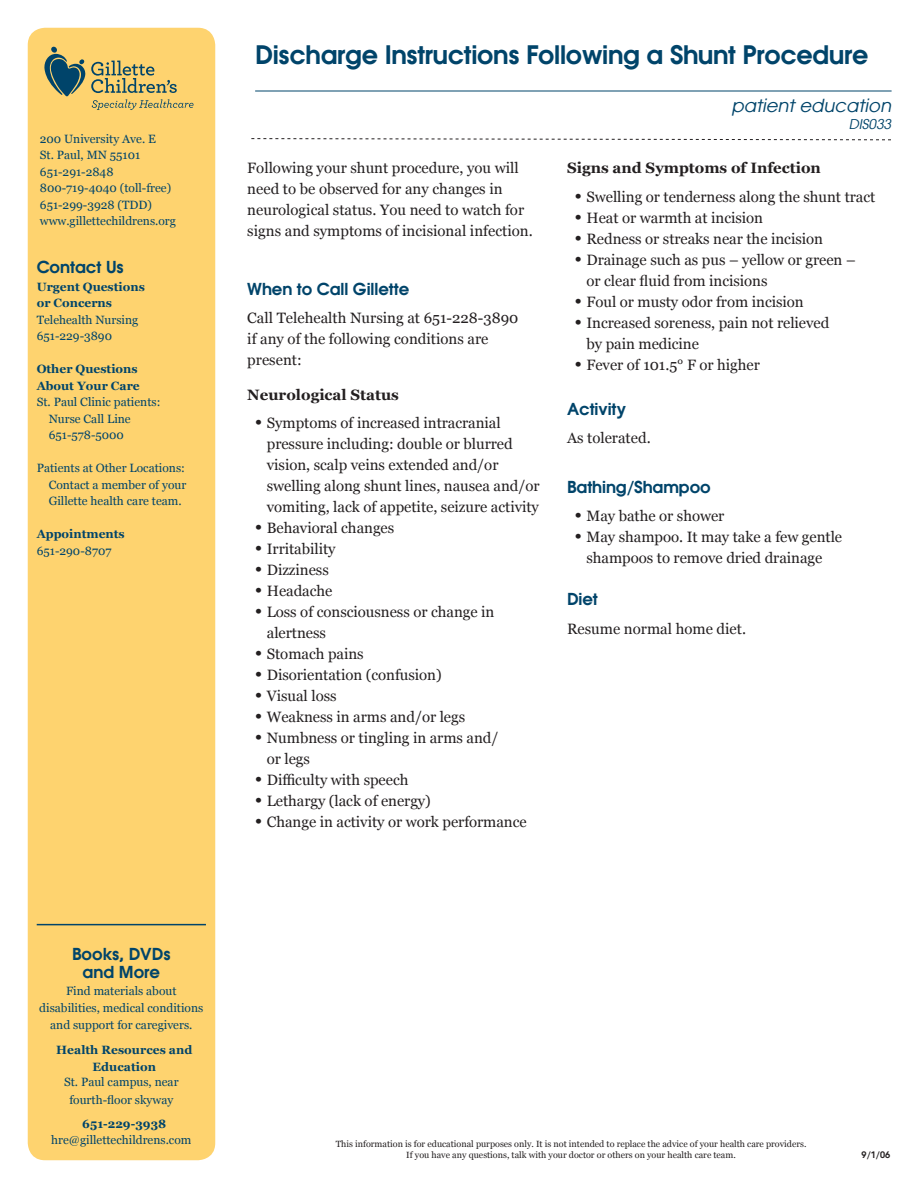
<style>
.page{position:relative;width:918px;height:1188px;background:#fff}
.page>*{position:absolute;margin:0;border:0;box-sizing:border-box;transform-origin:0 0}
.Main_Title{font:600 25.5px "Atlanta";letter-spacing:-.01em;color:#00446a}
.Patient_Ed_Subhead{font:italic 18px "Atlanta";color:#00446a}
.Body_Text{font:600 16.5px "Atlanta";letter-spacing:-.005em;color:#00446a}
.Side_Bar_Centered_He{font:600 16.5px "Atlanta";color:#00446a}
.Blue_Header_Title{font:600 16.5px "Atlanta";color:#00446a}
.Body_Text-2{font:15px/21px "Georgia";letter-spacing:-.005em;color:#231f20}
.Body_Text-3{font:700 15px "Georgia";color:#231f20}
.ID_number{font:italic 13.5px "Atlanta";color:#00446a}
.Yellow_Bar__Basic_te{font:12px "Georgia";color:#00446a}
.Books_Dvds_More_body{font:12px "Georgia";color:#00446a}
.Yellow_Bar__indent_t{font:12px "Georgia";color:#00446a}
.Yellow_Bar__Bold_Tex{font:700 12px "Georgia";color:#00446a}
.Health_resources_and{font:700 12px/16.5px "Georgia";letter-spacing:.005em;color:#00446a;text-align:center}
.Bottom_Disclaimer{font:9px "Georgia";color:#231f20}
.Date_Code{font:600 9px "Atlanta";color:#231f20}
.s1{font-size:19.5px}
</style>
<div class="page">
<div style="left:28px;top:28px;width:187px;height:1132px;background:#fed36f;border-radius:17px"></div>
<hr style="left:255px;top:91px;width:637px;height:1px;background:#00446a">
<svg style="left:44px;top:47px;width:150px;height:63px"></svg>
<hr style="left:37px;top:924px;width:169px;height:1px;background:#00446a">
<svg style="left:251px;top:138px;width:640px;height:3px"></svg>
<p class="Yellow_Bar__Basic_te" style="left:40px;top:130px;width:118px">200 University Ave. E</p>
<p class="Yellow_Bar__Basic_te" style="left:40px;top:146px;width:102px">St. Paul, MN 55101</p>
<p class="Yellow_Bar__Basic_te" style="left:40px;top:163px;width:75px">651-291-2848</p>
<p class="Yellow_Bar__Basic_te" style="left:40px;top:179px;width:133px">800-719-4040 (toll-free)</p>
<p class="Yellow_Bar__Basic_te" style="left:40px;top:196px;width:114px">651-299-3928 (TDD)</p>
<p class="Yellow_Bar__Basic_te" style="left:40px;top:212px;width:138px">www.gillettechildrens.org</p>
<p class="Blue_Header_Title" style="left:37px;top:255px;width:89px">Contact Us</p>
<p class="Yellow_Bar__Bold_Tex" style="left:37px;top:278px;width:110px">Urgent Questions</p>
<p class="Yellow_Bar__Bold_Tex" style="left:37px;top:294px;width:77px">or Concerns</p>
<p class="Yellow_Bar__Basic_te" style="left:37px;top:311px;width:103px">Telehealth Nursing</p>
<p class="Yellow_Bar__Basic_te" style="left:37px;top:327px;width:77px">651-229-3890</p>
<p class="Yellow_Bar__Bold_Tex" style="left:37px;top:360px;width:102px">Other Questions</p>
<p class="Yellow_Bar__Bold_Tex" style="left:37px;top:377px;width:105px">About Your Care</p>
<p class="Yellow_Bar__Basic_te" style="left:37px;top:393px;width:125px">St. Paul Clinic patients:</p>
<p class="Yellow_Bar__indent_t" style="left:49px;top:410px;width:84px">Nurse Call Line</p>
<p class="Yellow_Bar__indent_t" style="left:49px;top:426px;width:77px">651-578-5000</p>
<p class="Yellow_Bar__Basic_te" style="left:37px;top:459px;width:150px">Patients at Other Locations:</p>
<p class="Yellow_Bar__indent_t" style="left:49px;top:476px;width:139px">Contact a member of your</p>
<p class="Yellow_Bar__indent_t" style="left:49px;top:492px;width:135px">Gillette health care team.</p>
<p class="Yellow_Bar__Bold_Tex" style="left:37px;top:525px;width:90px">Appointments</p>
<p class="Yellow_Bar__Basic_te" style="left:37px;top:542px;width:76px">651-290-8707</p>
<p class="Main_Title" style="left:255px;top:36px;width:615px">Discharge Instructions Following a Shunt Procedure</p>
<p class="Patient_Ed_Subhead" style="left:732px;top:93px;width:161px">patient education</p>
<p class="ID_number" style="left:849px;top:115px;width:44px">DIS033</p>
<p class="Body_Text-2" style="left:247px;top:157px;width:287px">Following your shunt procedure, you will need to be observed for any changes in neurological status. You need to watch for signs and symptoms of incisional infection.</p>
<p class="Body_Text" style="left:247px;top:277px;width:164px">When to Call Gillette</p>
<p class="Body_Text-2" style="left:247px;top:307px;width:273px">Call Telehealth Nursing at 651-228-3890 if any of the following conditions are present:</p>
<p class="Body_Text-3" style="left:247px;top:383px;width:153px">Neurological Status</p>
<p class="Body_Text-2" style="left:267px;top:412px;width:274px;text-indent:-12px"><span class="s1">•</span> Symptoms of increased intracranial pressure including: double or blurred vision, scalp veins extended and/or swelling along shunt lines, nausea and/or vomiting, lack of appetite, seizure activity</p>
<p class="Body_Text-2" style="left:255px;top:517px;width:141px"><span class="s1">•</span> Behavioral changes</p>
<p class="Body_Text-2" style="left:255px;top:538px;width:82px"><span class="s1">•</span> Irritability</p>
<p class="Body_Text-2" style="left:255px;top:559px;width:76px"><span class="s1">•</span> Dizziness</p>
<p class="Body_Text-2" style="left:255px;top:580px;width:79px"><span class="s1">•</span> Headache</p>
<p class="Body_Text-2" style="left:267px;top:601px;width:229px;text-indent:-12px"><span class="s1">•</span> Loss of consciousness or change in alertness</p>
<p class="Body_Text-2" style="left:255px;top:643px;width:110px"><span class="s1">•</span> Stomach pains</p>
<p class="Body_Text-2" style="left:255px;top:664px;width:188px"><span class="s1">•</span> Disorientation (confusion)</p>
<p class="Body_Text-2" style="left:255px;top:685px;width:83px"><span class="s1">•</span> Visual loss</p>
<p class="Body_Text-2" style="left:255px;top:706px;width:212px"><span class="s1">•</span> Weakness in arms and/or legs</p>
<p class="Body_Text-2" style="left:267px;top:727px;width:233px;text-indent:-12px"><span class="s1">•</span> Numbness or tingling in arms and/ or legs</p>
<p class="Body_Text-2" style="left:255px;top:769px;width:155px"><span class="s1">•</span> Difficulty with speech</p>
<p class="Body_Text-2" style="left:255px;top:790px;width:178px"><span class="s1">•</span> Lethargy (lack of energy)</p>
<p class="Body_Text-2" style="left:255px;top:811px;width:274px"><span class="s1">•</span> Change in activity or work performance</p>
<p class="Body_Text-3" style="left:567px;top:157px;width:255px">Signs and Symptoms of Infection</p>
<p class="Body_Text-2" style="left:574px;top:186px;width:302px"><span class="s1">•</span> Swelling or tenderness along the shunt tract</p>
<p class="Body_Text-2" style="left:574px;top:207px;width:190px"><span class="s1">•</span> Heat or warmth at incision</p>
<p class="Body_Text-2" style="left:574px;top:228px;width:250px"><span class="s1">•</span> Redness or streaks near the incision</p>
<p class="Body_Text-2" style="left:586px;top:249px;width:271px;text-indent:-12px"><span class="s1">•</span> Drainage such as pus – yellow or green – or clear fluid from incisions</p>
<p class="Body_Text-2" style="left:574px;top:291px;width:231px"><span class="s1">•</span> Foul or musty odor from incision</p>
<p class="Body_Text-2" style="left:586px;top:312px;width:244px;text-indent:-12px"><span class="s1">•</span> Increased soreness, pain not relieved by pain medicine</p>
<p class="Body_Text-2" style="left:574px;top:354px;width:187px"><span class="s1">•</span> Fever of 101.5° F or higher</p>
<p class="Body_Text" style="left:567px;top:397px;width:61px">Activity</p>
<p class="Body_Text-2" style="left:567px;top:427px;width:85px">As tolerated.</p>
<p class="Body_Text" style="left:567px;top:475px;width:145px">Bathing/Shampoo</p>
<p class="Body_Text-2" style="left:574px;top:505px;width:151px"><span class="s1">•</span> May bathe or shower</p>
<p class="Body_Text-2" style="left:574px;top:526px;width:269px;text-align:center"><span class="s1">•</span> May shampoo. It may take a few gentle shampoos to remove dried drainage</p>
<p class="Body_Text" style="left:567px;top:588px;width:32px">Diet</p>
<p class="Body_Text-2" style="left:567px;top:618px;width:181px">Resume normal home diet.</p>
<p class="Side_Bar_Centered_He" style="left:72px;top:942px;width:100px">Books, DVDs</p>
<p class="Side_Bar_Centered_He" style="left:83px;top:960px;width:79px">and More</p>
<p class="Books_Dvds_More_body" style="left:66px;top:982px;width:112px">Find materials about</p>
<p class="Books_Dvds_More_body" style="left:39px;top:999px;width:165px">disabilities, medical conditions</p>
<p class="Books_Dvds_More_body" style="left:50px;top:1017px;width:144px">and support for caregivers.</p>
<p class="Health_resources_and" style="left:56px;top:1041px;width:138px">Health Resources and<br>Education</p>
<p class="Books_Dvds_More_body" style="left:64px;top:1074px;width:116px">St. Paul campus, near</p>
<p class="Books_Dvds_More_body" style="left:69px;top:1091px;width:105px">fourth-floor skyway</p>
<p class="Health_resources_and" style="left:82px;top:1115px;width:86px">651-229-3938</p>
<p class="Books_Dvds_More_body" style="left:51px;top:1131px;width:142px">hre@gillettechildrens.com</p>
<p class="Bottom_Disclaimer" style="left:336px;top:1138px;width:472px">This information is for educational purposes only. It is not intended to replace the advice of your health care providers.</p>
<p class="Bottom_Disclaimer" style="left:406px;top:1149px;width:331px">If you have any questions, talk with your doctor or others on your health care team.</p>
<p class="Date_Code" style="left:862px;top:1148px;width:30px">9/1/06</p>
</div>
